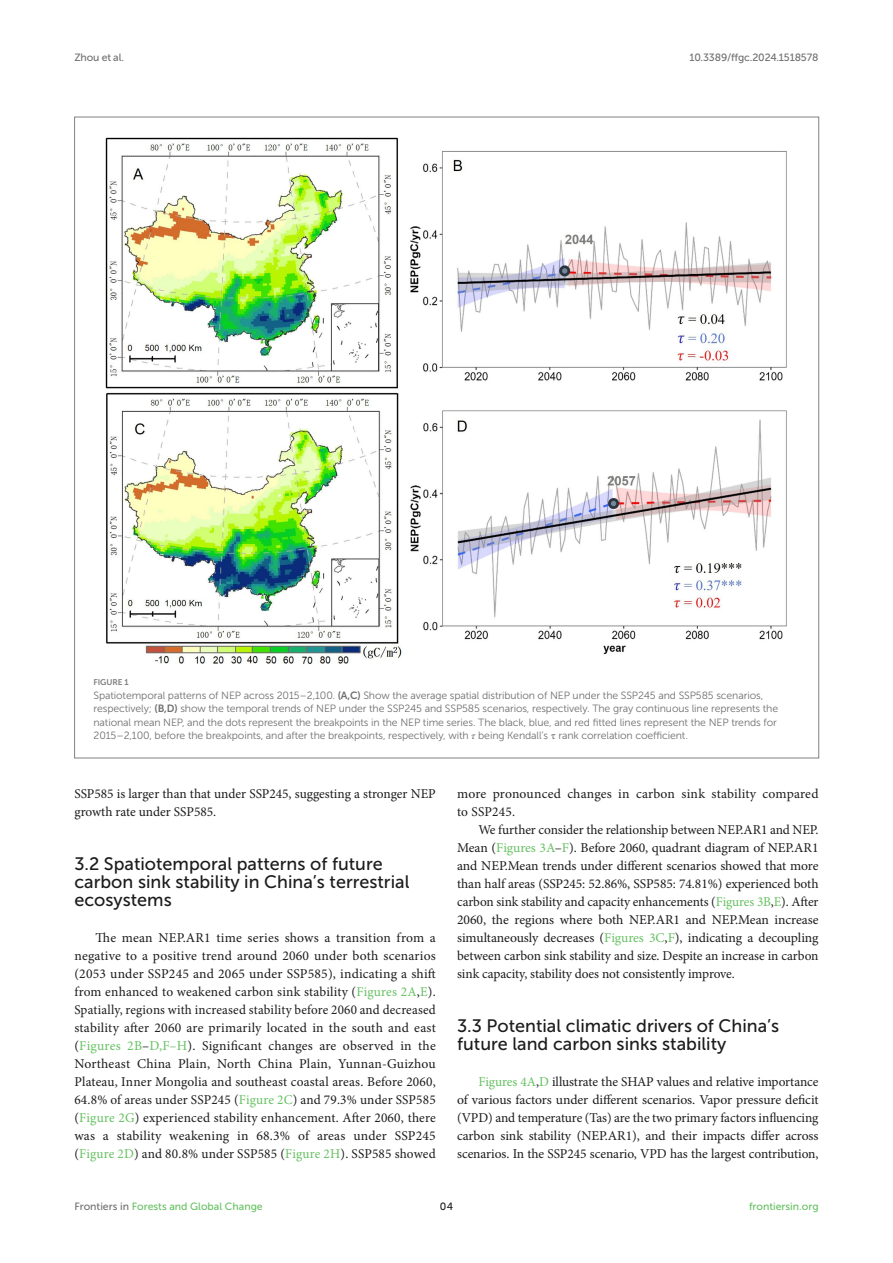
<style>
.page{position:relative;width:893px;height:1263px;background:#fff}
.page>*{position:absolute;margin:0;border:0;box-sizing:border-box;transform-origin:0 0}
.HEAD_2{font:18px/18px "Museo Sans 500";color:#1b1c1b}
.TEXT{font:13.5px/18px "Minion Pro";color:#1b1c1b;text-align:justify}
.FIG_LEG{font:10.5px/13.5px "Museo Sans 300";letter-spacing:-.01em;color:#706f70}
.t1{font:10.5px "Museo Sans 500";color:#65c161}
.t2{font:10.5px "Museo Sans 500";letter-spacing:-.015em;color:#706f70}
.t3{font:10.5px "Museo Sans 500";color:#1b1c1b}
.FIG_HD{font:8.25px "Museo Sans 700";letter-spacing:-.01em;color:#7e7f7f}
.s1{font-family:"Museo Sans 700"}
.s2{font-family:"STIX General";font-style:italic}
.s3{font-family:"STIX General"}
.s4{color:#65c161}
.s5{color:#706f70}
</style>
<div class="page">
<img style="left:105px;top:137px;width:682px;height:527px">
<p class="t2" style="left:74px;top:51px;width:51px">Zhou et al.</p>
<p class="t2" style="left:689px;top:51px;width:131px">10.3389/ffgc.2024.1518578</p>
<p class="FIG_HD" style="left:94px;top:678px;width:37px">FIGURE 1</p>
<p class="FIG_LEG" style="left:94px;top:688px;width:686px">Spatiotemporal patterns of NEP across 2015–2,100. <span class="s1">(A,C)</span> Show the average spatial distribution of NEP under the SSP245 and SSP585 scenarios, respectively; <span class="s1">(B,D)</span> show the temporal trends of NEP under the SSP245 and SSP585 scenarios, respectively. The gray continuous line represents the national mean NEP, and the dots represent the breakpoints in the NEP time series. The black, blue, and red fitted lines represent the NEP trends for 2015–2,100, before the breakpoints, and after the breakpoints, respectively, with <span class="s2">τ</span> being Kendall’s <span class="s3">τ</span> rank correlation coefficient.</p>
<p class="TEXT" style="left:74px;top:785px;width:363px">SSP585 is larger than that under SSP245, suggesting a stronger NEP growth rate under SSP585.</p>
<p class="HEAD_2" style="left:74px;top:855px;width:337px">3.2 Spatiotemporal patterns of future carbon sink stability in China’s terrestrial ecosystems</p>
<p class="TEXT" style="left:74px;top:929px;width:363px;text-indent:21px">The mean NEP.AR1 time series shows a transition from a negative to a positive trend around 2060 under both scenarios (2053 under SSP245 and 2065 under SSP585), indicating a shift from enhanced to weakened carbon sink stability (<span class="s4">Figures 2A</span>,<span class="s4">E</span>).<br>Spatially, regions with increased stability before 2060 and decreased stability after 2060 are primarily located in the south and east (<span class="s4">Figures 2B</span>–<span class="s4">D,F–H</span>). Significant changes are observed in the Northeast China Plain, North China Plain, Yunnan-Guizhou Plateau, Inner Mongolia and southeast coastal areas. Before 2060, 64.8% of areas under SSP245 (<span class="s4">Figure 2C</span>) and 79.3% under SSP585 (<span class="s4">Figure 2G</span>) experienced stability enhancement. After 2060, there was a stability weakening in 68.3% of areas under SSP245 (<span class="s4">Figure 2D</span>) and 80.8% under SSP585 (<span class="s4">Figure 2H</span>). SSP585 showed</p>
<p class="TEXT" style="left:457px;top:785px;width:363px">more pronounced changes in carbon sink stability compared to SSP245.</p>
<p class="TEXT" style="left:457px;top:821px;width:363px;text-indent:21px">We further consider the relationship between NEP.AR1 and NEP.<br>Mean (<span class="s4">Figures 3A</span>–<span class="s4">F</span>). Before 2060, quadrant diagram of NEP.AR1 and NEP.Mean trends under different scenarios showed that more than half areas (SSP245: 52.86%, SSP585: 74.81%) experienced both carbon sink stability and capacity enhancements (<span class="s4">Figures 3B</span>,<span class="s4">E</span>). After 2060, the regions where both NEP.AR1 and NEP.Mean increase simultaneously decreases (<span class="s4">Figures 3C</span>,<span class="s4">F</span>), indicating a decoupling between carbon sink stability and size. Despite an increase in carbon sink capacity, stability does not consistently improve.</p>
<p class="HEAD_2" style="left:457px;top:1017px;width:324px">3.3 Potential climatic drivers of China’s future land carbon sinks stability</p>
<p class="TEXT" style="left:457px;top:1073px;width:363px;text-indent:21px"><span class="s4">Figures 4A</span>,<span class="s4">D</span> illustrate the SHAP values and relative importance of various factors under different scenarios. Vapor pressure deficit (VPD) and temperature (Tas) are the two primary factors influencing carbon sink stability (NEP.AR1), and their impacts differ across scenarios. In the SSP245 scenario, VPD has the largest contribution,</p>
<p class="t1" style="left:74px;top:1200px;width:190px"><span class="s5">Frontiers in</span> Forests and Global Change</p>
<p class="t3" style="left:440px;top:1200px;width:15px">04</p>
<p class="t1" style="left:749px;top:1200px;width:71px">frontiersin.org</p>
</div>
